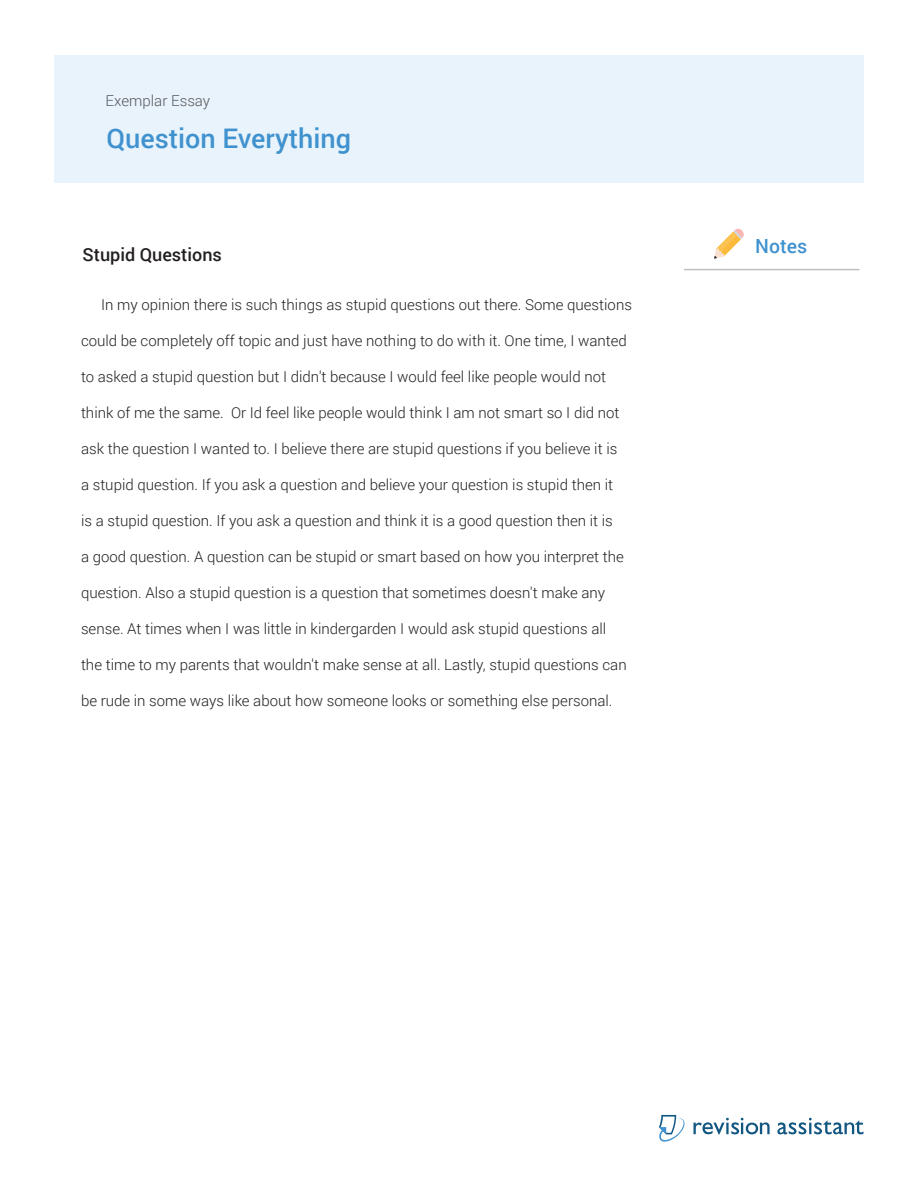
<style>
.page{position:relative;width:918px;height:1188px;background:#fff}
.page>*{position:absolute;margin:0;border:0;box-sizing:border-box;transform-origin:0 0}
.Prompt_Title{font:500 27px "Roboto";color:#4092cf}
.t1{font:500 19.5px "Roboto";color:#4092cf}
.Essay_Title{font:500 18px "Roboto";color:#231f20}
.Essay_Text{font:300 15px "Roboto";color:#231f20}
.Exemplar_Essay_Subhe{font:300 15px "Roboto";color:#57585a}
</style>
<div class="page">
<div style="left:54px;top:55px;width:810px;height:128px;background:#e8f3fb"></div>
<hr style="left:684px;top:269px;width:176px;height:1px;background:#bec0c6">
<svg style="left:714px;top:228px;width:30px;height:31px"></svg>
<svg style="left:659px;top:1115px;width:26px;height:27px"></svg>
<svg style="left:693px;top:1118px;width:77px;height:16px"></svg>
<svg style="left:777px;top:1118px;width:87px;height:16px"></svg>
<p class="Exemplar_Essay_Subhe" style="left:106px;top:91px;width:106px">Exemplar Essay</p>
<p class="Prompt_Title" style="left:106px;top:120px;width:246px">Question Everything</p>
<p class="Essay_Title" style="left:82px;top:242px;width:141px">Stupid Questions</p>
<p class="Essay_Text" style="left:101px;top:295px;width:532px">In my opinion there is such things as stupid questions out there. Some questions</p>
<p class="Essay_Text" style="left:81px;top:331px;width:547px">could be completely off topic and just have nothing to do with it. One time, I wanted</p>
<p class="Essay_Text" style="left:81px;top:367px;width:527px">to asked a stupid question but I didn't because I would feel like people would not</p>
<p class="Essay_Text" style="left:81px;top:403px;width:540px">think of me the same. Or Id feel like people would think I am not smart so I did not</p>
<p class="Essay_Text" style="left:81px;top:439px;width:538px">ask the question I wanted to. I believe there are stupid questions if you believe it is</p>
<p class="Essay_Text" style="left:81px;top:475px;width:534px">a stupid question. If you ask a question and believe your question is stupid then it</p>
<p class="Essay_Text" style="left:81px;top:511px;width:533px">is a stupid question. If you ask a question and think it is a good question then it is</p>
<p class="Essay_Text" style="left:81px;top:547px;width:544px">a good question. A question can be stupid or smart based on how you interpret the</p>
<p class="Essay_Text" style="left:81px;top:583px;width:526px">question. Also a stupid question is a question that sometimes doesn't make any</p>
<p class="Essay_Text" style="left:81px;top:619px;width:527px">sense. At times when I was little in kindergarden I would ask stupid questions all</p>
<p class="Essay_Text" style="left:81px;top:655px;width:547px">the time to my parents that wouldn't make sense at all. Lastly, stupid questions can</p>
<p class="Essay_Text" style="left:81px;top:691px;width:533px">be rude in some ways like about how someone looks or something else personal.</p>
<p class="t1" style="left:755px;top:232px;width:54px">Notes</p>
</div>
